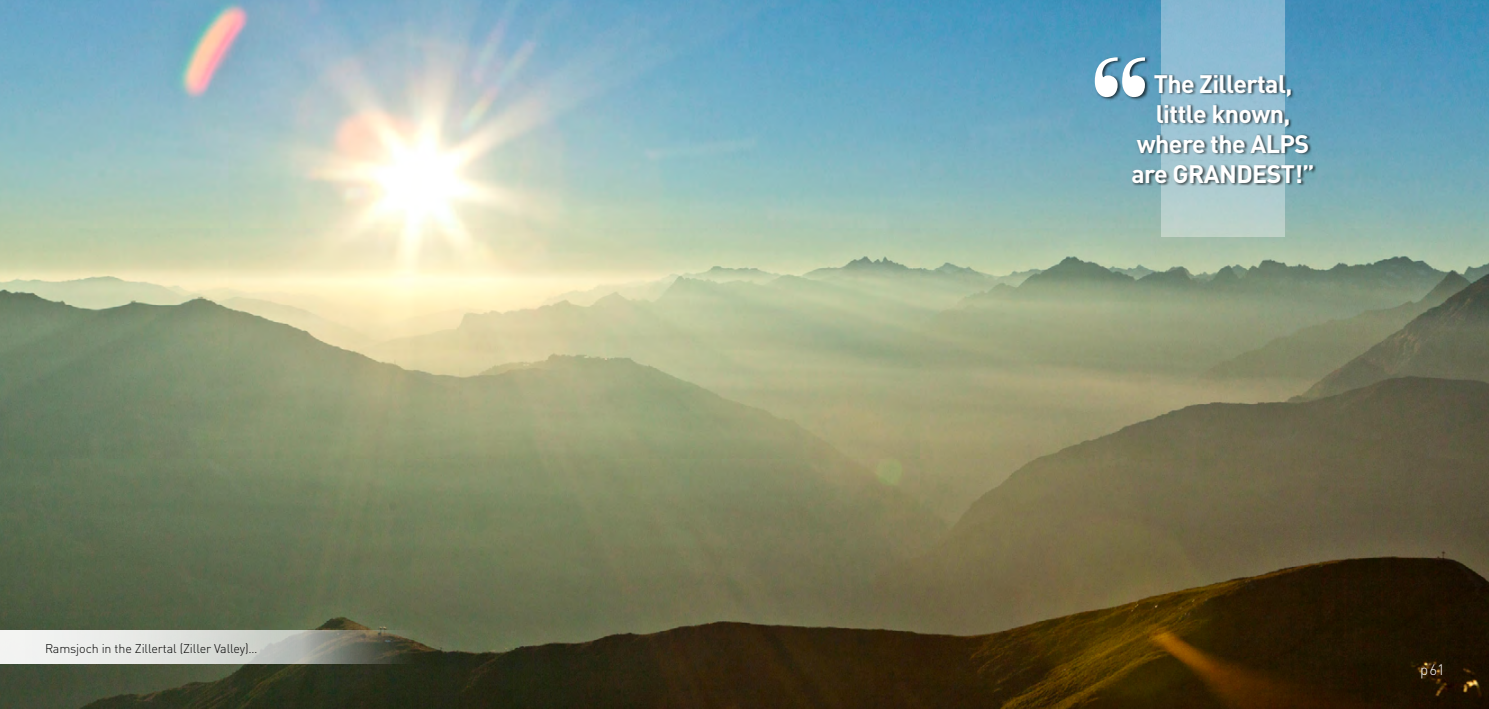
<style>
.page{position:relative;width:1489px;height:709px;background:#fff}
.page>*{position:absolute;margin:0;border:0;box-sizing:border-box;transform-origin:0 0}
.t1{font:700 25px/30px "DINOT";letter-spacing:-.025em;color:#fff;text-align:center}
.t2{font:300 15px "DINOT";color:#fff}
.t3{font:300 12.5px "DINOT";letter-spacing:-.01em;color:#000}
</style>
<div class="page">
<img style="left:0;top:0;width:1488px;height:709px">
<svg style="left:0;top:630px;width:463px;height:34px;background:#b3b5ad"></svg>
<svg style="left:1161px;top:0;width:123px;height:237px;background:#9bc2d0"></svg>
<div style="left:1095px;top:56px;width:54px;height:44px;background:#000;opacity:.65"></div>
<svg style="left:1094px;top:57px;width:50px;height:40px"></svg>
<div style="left:1131px;top:74px;width:185px;height:112px;background:#000;opacity:.65"></div>
<p class="t3" style="left:45px;top:640px;width:214px">Ramsjoch in the Zillertal (Ziller Valley)…</p>
<p class="t1" style="left:1131px;top:68px;width:185px">The Zillertal, little known, where the ALPS are GRANDEST!”</p>
<p class="t2" style="left:1419px;top:660px;width:26px">p61</p>
</div>
